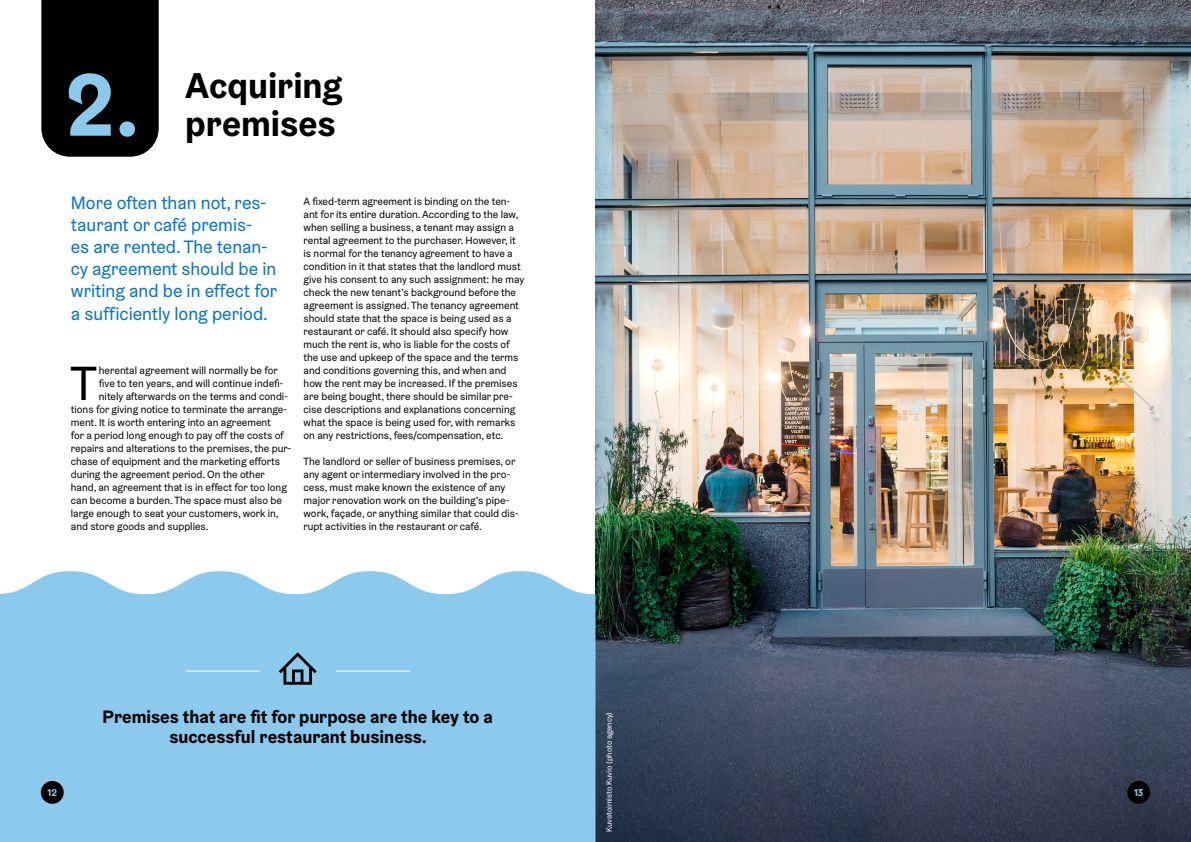
<style>
.page{position:relative;width:1191px;height:842px;background:#fff}
.page>*{position:absolute;margin:0;border:0;box-sizing:border-box;transform-origin:0 0}
.Numerot{font:700 88.7px "Helsinki Grotesk";color:#8bcaed}
.Leipis_anfangi{font:48.1px "Helsinki Grotesk";color:#000}
.Otsikko{font:700 36px "Helsinki Grotesk";color:#000}
.Ingressi{font:18px/22px "Helsinki Grotesk";color:#0073ca}
.t1{font:700 18px/20px "Helsinki Grotesk";color:#000;text-align:center}
.Leipis{font:10.5px/13px "Helsinki Grotesk";color:#000}
.Leipis_anfangi-2{font:10.5px "Helsinki Grotesk";color:#000}
.t2{font:700 10px "Helsinki Grotesk";color:#8bcaed}
.t3{font:8px "Helsinki Grotesk";color:#fff}
</style>
<div class="page">
<img style="left:595px;top:0;width:596px;height:581px">
<svg style="left:595px;top:581px;width:596px;height:261px;background:#3b485a"></svg>
<div style="left:41px;top:0;width:118px;height:157px;background:#000"></div>
<div style="left:0;top:571px;width:595px;height:271px;background:#8bcaed"></div>
<hr style="left:186px;top:671px;width:74px;height:1px;background:#fff">
<hr style="left:336px;top:671px;width:74px;height:1px;background:#fff">
<div style="left:41px;top:781px;width:23px;height:23px;background:#000;border-radius:50%"></div>
<div style="left:1127px;top:781px;width:23px;height:23px;background:#000;border-radius:50%"></div>
<svg style="left:279px;top:652px;width:38px;height:33px"></svg>
<h1 class="Numerot" style="left:65px;top:48px;width:76px">2.</h1>
<h1 class="Otsikko" style="left:185px;top:62px;width:158px">Acquiring</h1>
<h1 class="Otsikko" style="left:185px;top:100px;width:152px">premises</h1>
<p class="Ingressi" style="left:71px;top:192px;width:208px">More often than not, res&shy;taurant or café premis-<br>es are rented. The tenan&shy;cy agreement should be in writing and be in effect for a sufficiently long period.</p>
<p class="Leipis_anfangi" style="left:71px;top:353px;width:27px">T</p>
<p class="Leipis_anfangi-2" style="left:99px;top:364px;width:180px">herental agreement will normally be for</p>
<p class="Leipis_anfangi-2" style="left:99px;top:377px;width:186px">five to ten years, and will continue indefi-</p>
<p class="Leipis_anfangi-2" style="left:99px;top:390px;width:190px">nitely afterwards on the terms and condi-</p>
<p class="Leipis_anfangi-2" style="left:71px;top:403px;width:218px">tions for giving notice to terminate the arrange-</p>
<p class="Leipis_anfangi-2" style="left:71px;top:416px;width:201px">ment. It is worth entering into an agreement</p>
<p class="Leipis_anfangi-2" style="left:71px;top:429px;width:214px">for a period long enough to pay off the costs of</p>
<p class="Leipis_anfangi-2" style="left:71px;top:442px;width:222px">repairs and alterations to the premises, the pur-</p>
<p class="Leipis_anfangi-2" style="left:71px;top:455px;width:211px">chase of equipment and the marketing efforts</p>
<p class="Leipis_anfangi-2" style="left:71px;top:468px;width:195px">during the agreement period. On the other</p>
<p class="Leipis_anfangi-2" style="left:71px;top:481px;width:217px">hand, an agreement that is in effect for too long</p>
<p class="Leipis_anfangi-2" style="left:71px;top:494px;width:213px">can become a burden. The space must also be</p>
<p class="Leipis_anfangi-2" style="left:71px;top:507px;width:209px">large enough to seat your customers, work in,</p>
<p class="Leipis_anfangi-2" style="left:71px;top:520px;width:139px">and store goods and supplies.</p>
<p class="Leipis" style="left:303px;top:195px;width:222px">A fixed-term agreement is binding on the ten&shy;ant for its entire duration. According to the law, when selling a business, a tenant may assign a rental agreement to the purchaser. However, it is normal for the tenancy agreement to have a condition in it that states that the landlord must give his consent to any such assignment: he may check the new tenant’s background before the agreement is assigned. The tenancy agreement should state that the space is being used as a restaurant or café. It should also specify how much the rent is, who is liable for the costs of the use and upkeep of the space and the terms and conditions governing this, and when and how the rent may be increased. If the premises are being bought, there should be similar pre&shy;cise descriptions and explanations concerning what the space is being used for, with remarks on any restrictions, fees/compensation, etc.</p>
<p class="Leipis" style="left:303px;top:455px;width:217px">The landlord or seller of business premises, or any agent or intermediary involved in the pro&shy;cess, must make known the existence of any major renovation work on the building’s pipe&shy;work, façade, or anything similar that could dis&shy;rupt activities in the restaurant or café.</p>
<h3 class="t1" style="left:103px;top:706px;width:392px">Premises that are fit for purpose are the key to a successful restaurant business.</h3>
<p class="t3" style="left:604px;top:832px;width:122px;rotate:-90deg">Kuvatoimisto Kuvio (photo agency)</p>
<p class="t2" style="left:48px;top:786px;width:11px">12</p>
<p class="t2" style="left:1134px;top:786px;width:11px">13</p>
</div>
